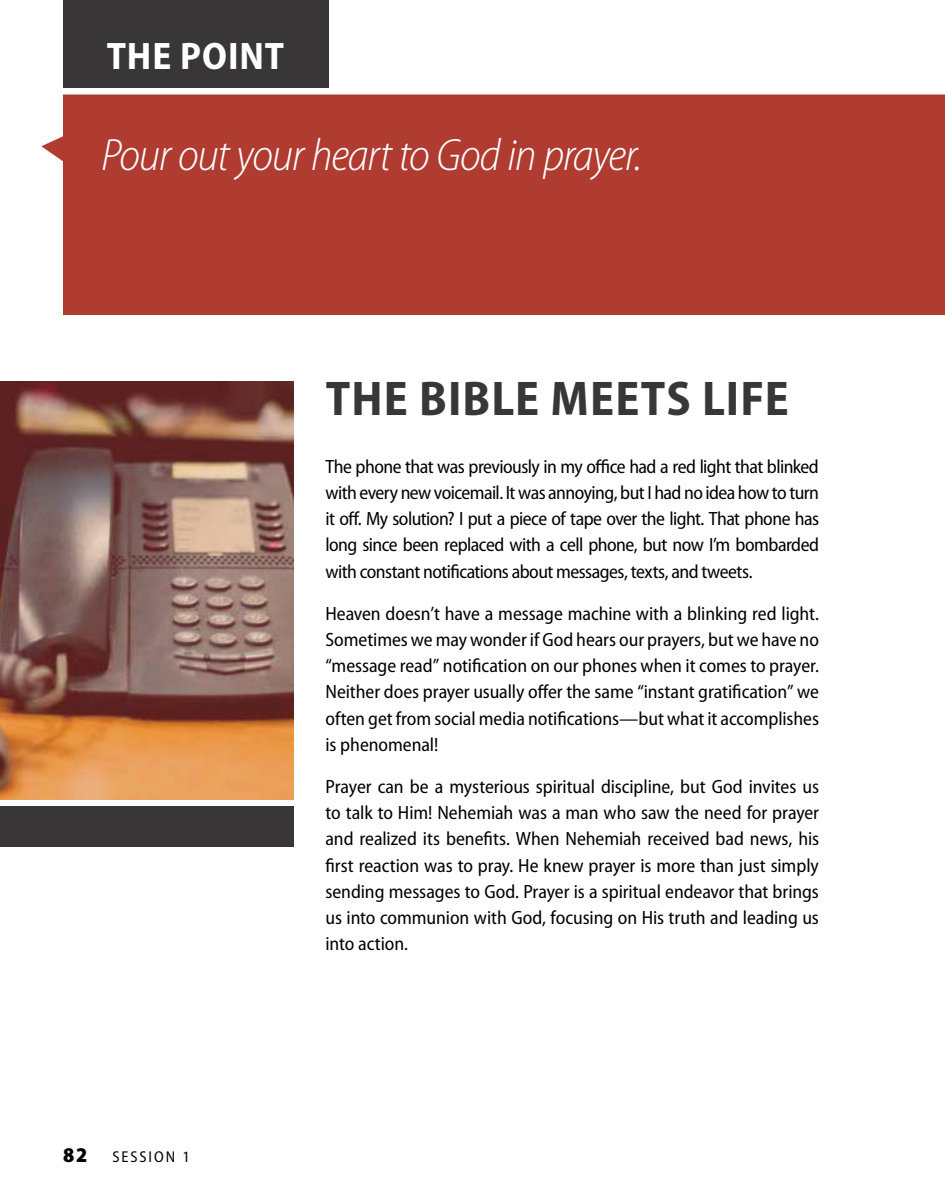
<style>
.page{position:relative;width:945px;height:1197px;background:#fff}
.page>*{position:absolute;margin:0;border:0;box-sizing:border-box;transform-origin:0 0}
.t1{font:700 semi-condensed 49px "Myriad Pro";letter-spacing:.025em;color:#383637}
.t2{font:italic 300 semi-condensed 45.5px "Myriad Pro";letter-spacing:-.025em;color:#fff}
.t3{font:700 semi-condensed 38.5px "Myriad Pro";letter-spacing:.025em;color:#fff}
.t4{font:900 semi-condensed 21px "Myriad Pro";color:#000}
.t5{font:semi-condensed 19.25px/26.2px "Myriad Pro";letter-spacing:-.005em;color:#000;text-align:justify}
.t6{font:semi-condensed 15.75px "Myriad Pro";letter-spacing:.12em;color:#000}
</style>
<div class="page">
<div style="left:63px;top:0;width:265px;height:88px;background:#383637"></div>
<div style="left:41px;top:94px;width:904px;height:221px;background:#b03b31"></div>
<img style="left:0;top:382px;width:294px;height:418px">
<div style="left:0;top:807px;width:294px;height:40px;background:#383637"></div>
<h3 class="t3" style="left:107px;top:34px;width:179px">THE POINT</h3>
<h2 class="t2" style="left:101px;top:131px;width:542px">Pour out your heart to God in prayer.</h2>
<h1 class="t1" style="left:326px;top:371px;width:464px">THE BIBLE MEETS LIFE</h1>
<p class="t4" style="left:63px;top:1143px;width:26px">82</p>
<p class="t6" style="left:112px;top:1149px;width:79px">SESSION 1</p>
<p class="t5" style="left:326px;top:453px;width:495px">The phone that was previously in my office had a red light that blinked with every new voicemail. It was annoying, but I had no idea how to turn it off. My solution? I put a piece of tape over the light. That phone has long since been replaced with a cell phone, but now I’m bombarded with constant notifications about messages, texts, and tweets.</p>
<p class="t5" style="left:326px;top:600px;width:495px">Heaven doesn’t have a message machine with a blinking red light.<br>Sometimes we may wonder if God hears our prayers, but we have no “message read” notification on our phones when it comes to prayer.<br>Neither does prayer usually offer the same “instant gratification” we often get from social media notifications—but what it accomplishes is phenomenal!</p>
<p class="t5" style="left:326px;top:774px;width:495px">Prayer can be a mysterious spiritual discipline, but God invites us to talk to Him! Nehemiah was a man who saw the need for prayer and realized its benefits. When Nehemiah received bad news, his first reaction was to pray. He knew prayer is more than just simply sending messages to God. Prayer is a spiritual endeavor that brings us into communion with God, focusing on His truth and leading us into action.</p>
</div>
